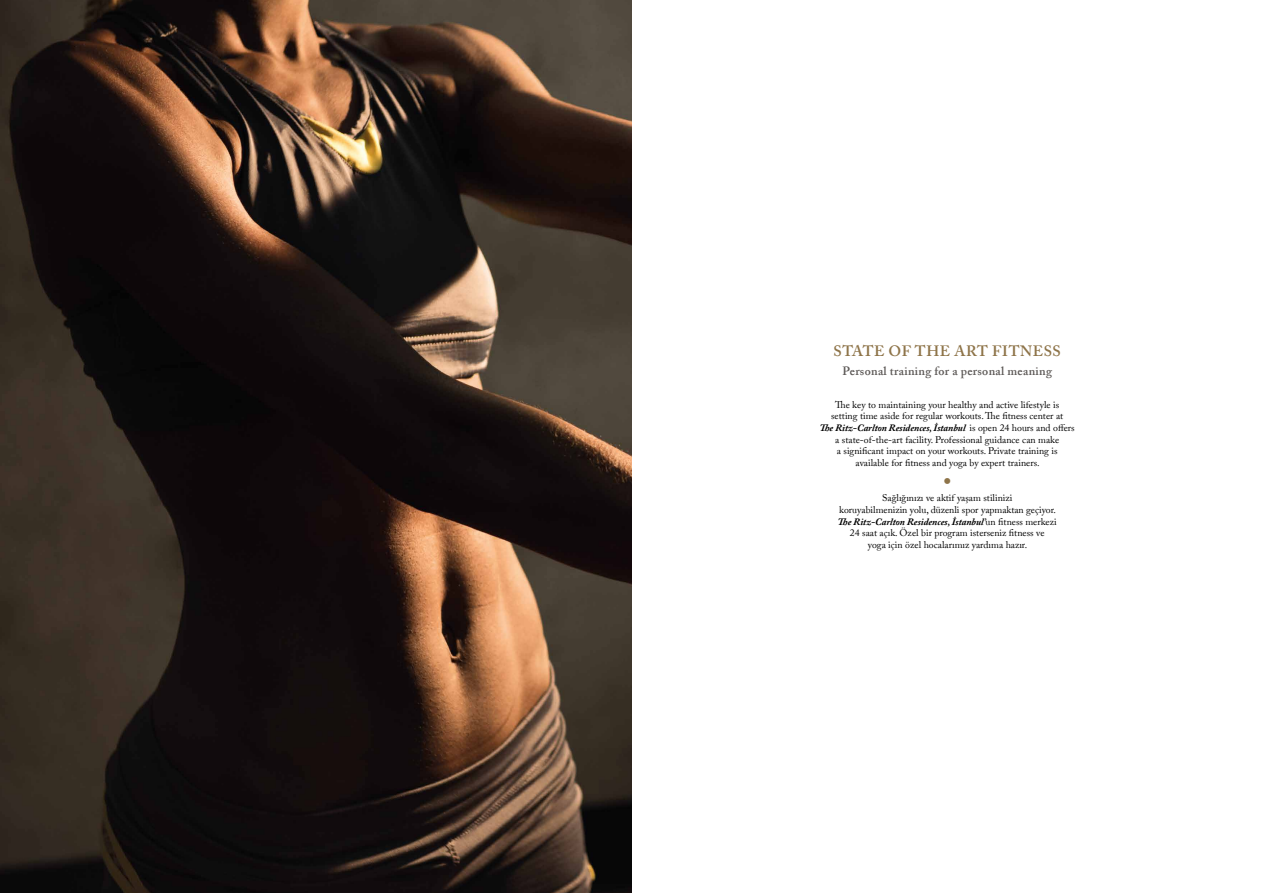
<style>
.page{position:relative;width:1263px;height:893px;background:#fff}
.page>*{position:absolute;margin:0;border:0;box-sizing:border-box;transform-origin:0 0}
.t1{font:300 18px "DI Nbek";color:#8e7449}
.t2{font:600 15px "Adobe Caslon Pro";letter-spacing:.04em;color:#8e7449}
.t3{font:600 12px "Adobe Caslon Pro";letter-spacing:.025em;color:#5e5a58}
.t4{font:9.75px/11.7px "Adobe Caslon Pro";color:#000;text-align:center}
.s1{font-weight:700;font-style:italic}
</style>
<div class="page">
<img style="left:0;top:0;width:631px;height:893px">
<h2 class="t2" style="left:833px;top:342px;width:229px">STATE OF THE ART FITNESS</h2>
<p class="t3" style="left:842px;top:364px;width:211px">Personal training for a personal meaning</p>
<p class="t4" style="left:820px;top:398px;width:256px">The key to maintaining your healthy and active lifestyle is<br>setting time aside for regular workouts. The fitness center at<br><span class="s1">The Ritz-Carlton Residences, İstanbul</span> is open 24 hours and offers a state-of-the-art facility. Professional guidance can make<br>a significant impact on your workouts. Private training is available for fitness and yoga by expert trainers.</p>
<h1 class="t1" style="left:942px;top:470px;width:11px">•</h1>
<p class="t4" style="left:838px;top:492px;width:220px">Sağlığınızı ve aktif yaşam stilinizi<br>koruyabilmenizin yolu, düzenli spor yapmaktan geçiyor.<br><span class="s1">The Ritz-Carlton Residences, İstanbul’</span>un fitness merkezi 24 saat açık. Özel bir program isterseniz fitness ve<br>yoga için özel hocalarımız yardıma hazır.</p>
</div>
